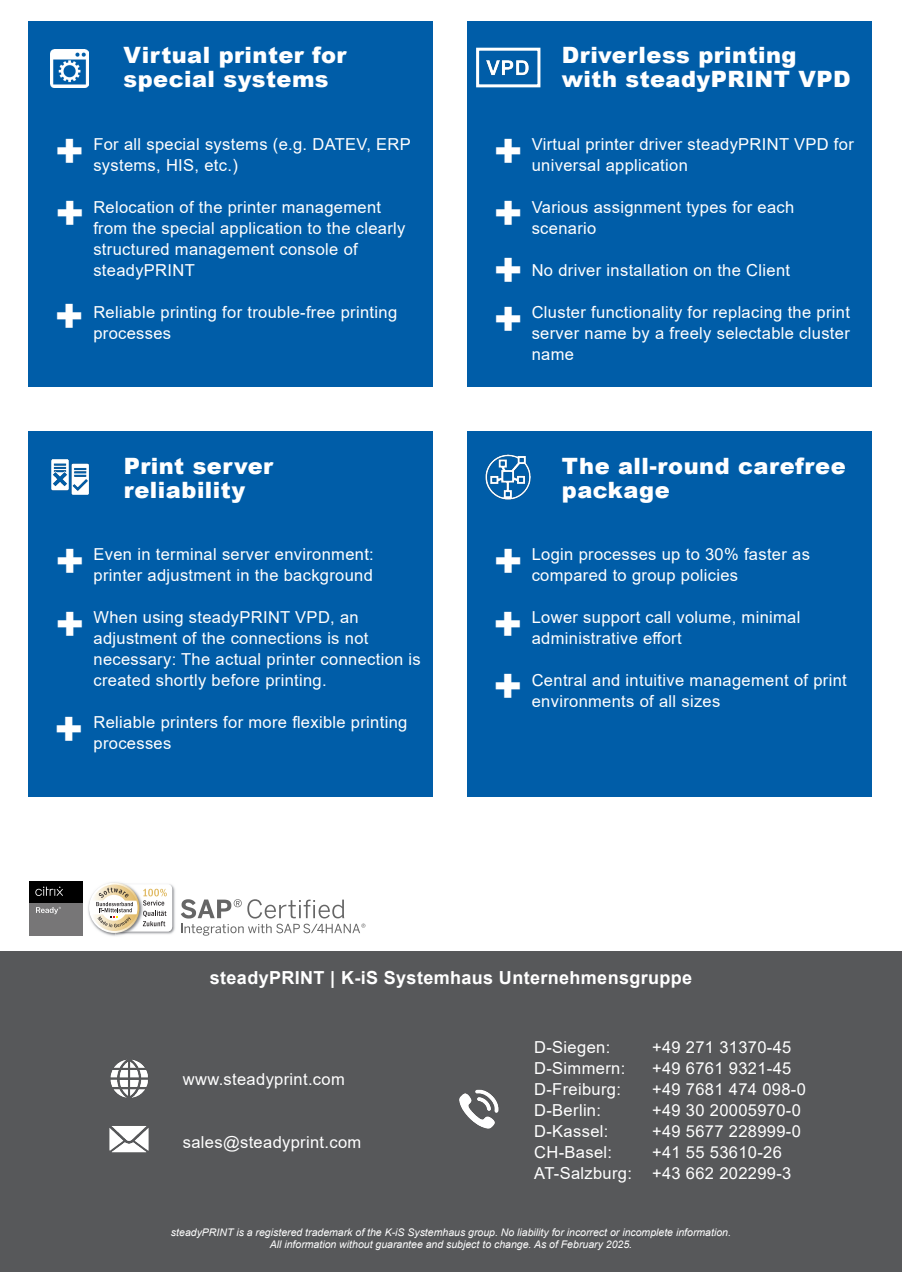
<style>
.page{position:relative;width:902px;height:1272px;background:#fff}
.page>*{position:absolute;margin:0;border:0;box-sizing:border-box;transform-origin:0 0}
.t1{font:900 45px "Arial";color:#fff}
.t2{font:900 22.5px/24px "Arial";letter-spacing:.02em;color:#fff}
.t3{font:700 18px "Arial";letter-spacing:.02em;color:#fff}
.t4{font:16.5px/21px "Arial";letter-spacing:.02em;color:#fff}
.t5{font:italic 10.5px "Arial";color:#fff}
</style>
<div class="page">
<div style="left:467px;top:21px;width:404px;height:365px;background:#005da8"></div>
<img style="left:476px;top:47px;width:65px;height:41px">
<div style="left:29px;top:432px;width:404px;height:364px;background:#005da8"></div>
<img style="left:51px;top:459px;width:39px;height:36px">
<div style="left:467px;top:432px;width:404px;height:364px;background:#005da8"></div>
<img style="left:485px;top:454px;width:46px;height:46px">
<div style="left:29px;top:21px;width:404px;height:365px;background:#005da8"></div>
<img style="left:51px;top:49px;width:38px;height:38px">
<div style="left:476px;top:48px;width:64px;height:39px;border:3px solid #fff"></div>
<div style="left:0;top:951px;width:901px;height:320px;background:#57585a"></div>
<img style="left:110px;top:1059px;width:38px;height:39px">
<img style="left:109px;top:1126px;width:40px;height:27px">
<img style="left:459px;top:1089px;width:40px;height:40px">
<div style="left:29px;top:881px;width:54px;height:22px;background:#000"></div>
<div style="left:29px;top:903px;width:54px;height:32px;background:#777677"></div>
<svg style="left:35px;top:886px;width:28px;height:10px"></svg>
<svg style="left:36px;top:907px;width:25px;height:7px"></svg>
<svg style="left:181px;top:899px;width:184px;height:36px"></svg>
<img style="left:144px;top:884px;width:31px;height:50px">
<div style="left:118px;top:884px;width:54px;height:47px;background:#fff;border-radius:5px"></div>
<img style="left:88px;top:882px;width:56px;height:54px">
<img style="left:137px;top:884px;width:7px;height:47px">
<svg style="left:89px;top:882px;width:50px;height:50px"></svg>
<svg style="left:91px;top:884px;width:46px;height:47px"></svg>
<svg style="left:143px;top:888px;width:24px;height:38px"></svg>
<p class="t2" style="left:124px;top:42px;width:224px">Virtual printer for special systems</p>
<p class="t2" style="left:562px;top:42px;width:290px">Driverless printing with steadyPRINT VPD</p>
<p class="t4" style="left:93px;top:133px;width:319px">For all special systems (e.g. DATEV, ERP systems, HIS, etc.)</p>
<p class="t4" style="left:93px;top:196px;width:313px">Relocation of the printer management from the special application to the clearly structured management console of steadyPRINT</p>
<p class="t4" style="left:93px;top:301px;width:305px">Reliable printing for trouble-free printing processes</p>
<p class="t1" style="left:55px;top:118px;width:31px">+</p>
<p class="t1" style="left:493px;top:118px;width:31px">+</p>
<p class="t1" style="left:493px;top:180px;width:31px">+</p>
<p class="t1" style="left:493px;top:237px;width:31px">+</p>
<p class="t1" style="left:55px;top:180px;width:31px">+</p>
<p class="t1" style="left:55px;top:283px;width:31px">+</p>
<p class="t1" style="left:493px;top:286px;width:31px">+</p>
<p class="t4" style="left:531px;top:133px;width:323px">Virtual printer driver steadyPRINT VPD for universal application</p>
<p class="t4" style="left:531px;top:196px;width:264px">Various assignment types for each scenario</p>
<p class="t4" style="left:531px;top:259px;width:260px">No driver installation on the Client</p>
<p class="t4" style="left:531px;top:301px;width:320px;text-align:justify">Cluster functionality for replacing the print server name by a freely selectable cluster name</p>
<p class="t2" style="left:124px;top:453px;width:151px">Print server</p>
<p class="t2" style="left:124px;top:477px;width:123px">reliability</p>
<p class="t1" style="left:55px;top:528px;width:31px">+</p>
<p class="t1" style="left:55px;top:591px;width:31px">+</p>
<p class="t1" style="left:54px;top:696px;width:31px">+</p>
<p class="t4" style="left:93px;top:544px;width:282px">Even in terminal server environment:</p>
<p class="t4" style="left:93px;top:565px;width:281px">printer adjustment in the background</p>
<p class="t4" style="left:93px;top:607px;width:329px">When using steadyPRINT VPD, an adjustment of the connections is not necessary: The actual printer connection is created shortly before printing.</p>
<p class="t4" style="left:93px;top:712px;width:315px">Reliable printers for more flexible printing processes</p>
<p class="t2" style="left:562px;top:453px;width:285px">The all-round carefree package</p>
<p class="t1" style="left:493px;top:528px;width:31px">+</p>
<p class="t1" style="left:493px;top:591px;width:31px">+</p>
<p class="t1" style="left:493px;top:653px;width:31px">+</p>
<p class="t4" style="left:531px;top:544px;width:280px">Login processes up to 30% faster as compared to group policies</p>
<p class="t4" style="left:531px;top:607px;width:270px">Lower support call volume, minimal administrative effort</p>
<p class="t4" style="left:531px;top:670px;width:316px">Central and intuitive management of print environments of all sizes</p>
<p class="t3" style="left:210px;top:965px;width:484px">steadyPRINT | K-iS Systemhaus Unternehmensgruppe</p>
<p class="t4" style="left:183px;top:1068px;width:163px">www.steadyprint.com</p>
<p class="t4" style="left:183px;top:1131px;width:180px">sales@steadyprint.com</p>
<p class="t4" style="left:534px;top:1036px;width:77px">D-Siegen:</p>
<p class="t4" style="left:534px;top:1057px;width:92px">D-Simmern:</p>
<p class="t4" style="left:534px;top:1078px;width:88px">D-Freiburg:</p>
<p class="t4" style="left:534px;top:1099px;width:68px">D-Berlin:</p>
<p class="t4" style="left:534px;top:1120px;width:76px">D-Kassel:</p>
<p class="t4" style="left:534px;top:1141px;width:79px">CH-Basel:</p>
<p class="t4" style="left:534px;top:1162px;width:99px">AT-Salzburg:</p>
<p class="t4" style="left:652px;top:1036px;width:141px">+49 271 31370-45</p>
<p class="t4" style="left:652px;top:1057px;width:141px">+49 6761 9321-45</p>
<p class="t4" style="left:652px;top:1078px;width:155px">+49 7681 474 098-0</p>
<p class="t4" style="left:652px;top:1099px;width:150px">+49 30 20005970-0</p>
<p class="t4" style="left:652px;top:1120px;width:150px">+49 5677 228999-0</p>
<p class="t4" style="left:652px;top:1141px;width:131px">+41 55 53610-26</p>
<p class="t4" style="left:652px;top:1162px;width:141px">+43 662 202299-3</p>
<p class="t5" style="left:171px;top:1225px;width:561px">steadyPRINT is a registered trademark of the K-iS Systemhaus group. No liability for incorrect or incomplete information.</p>
<p class="t5" style="left:270px;top:1237px;width:364px">All information without guarantee and subject to change. As of February 2025.</p>
<p class="t5" style="left:266px;top:1237px;width:370px">Al information without guarantee and subject to change. As of December 2020.</p>
</div>
